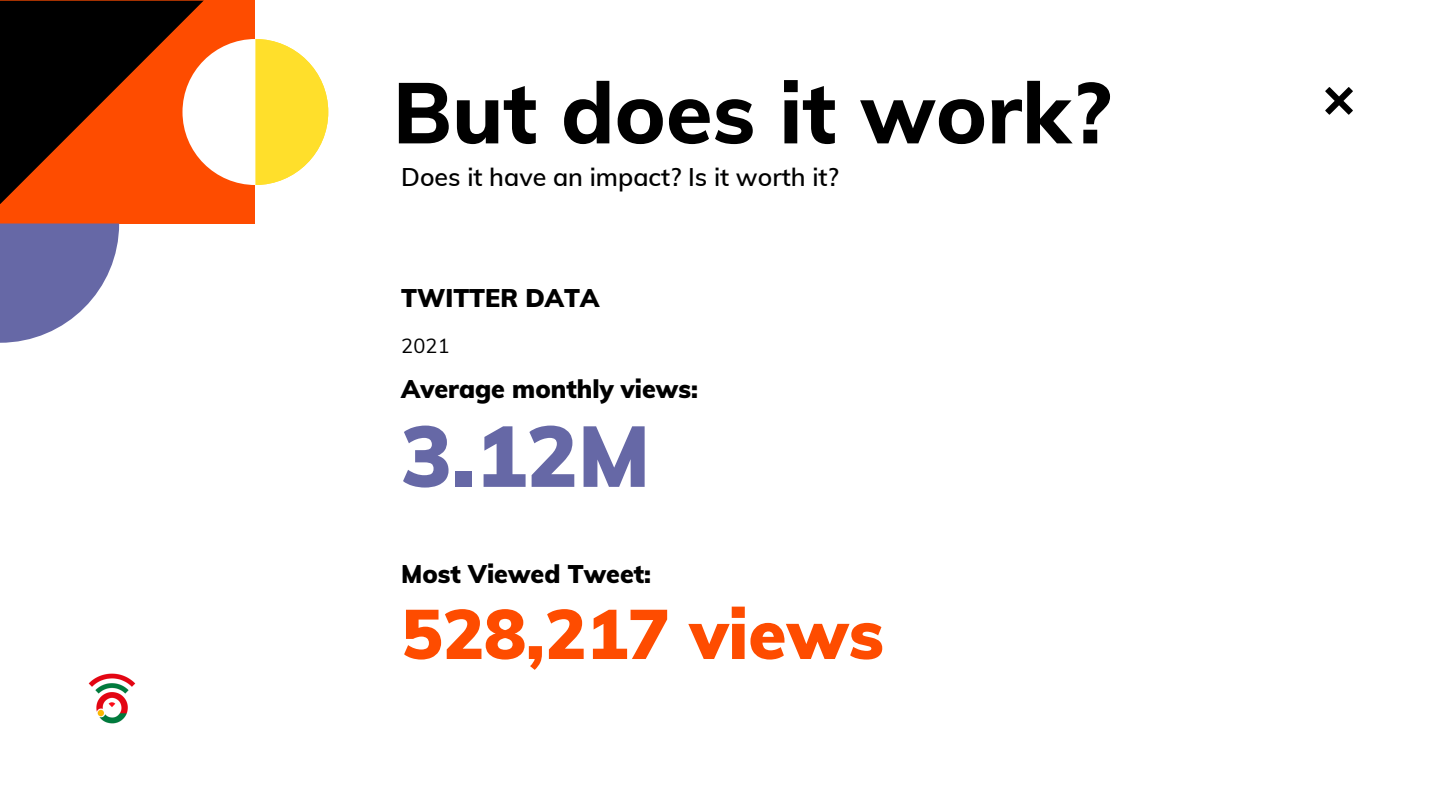
<style>
.page{position:relative;width:1440px;height:810px;background:#fff}
.page>*{position:absolute;margin:0;border:0;box-sizing:border-box;transform-origin:0 0}
.t1{font:800 85px "Muli";color:#000}
.t2{font:900 85px "Muli";color:#6668a6}
.t3{font:900 69.2px "Muli";color:#fe4c00}
.t4{font:900 25px "Muli";color:#000}
.t5{font:600 25px "Muli";color:#000}
.t6{font:20px "Muli";color:#000}
</style>
<div class="page">
<div style="left:0;top:0;width:255px;height:224px;background:#fe4c00"></div>
<svg style="left:0;top:0;width:328px;height:204px"></svg>
<svg style="left:0;top:224px;width:119px;height:119px"></svg>
<svg style="left:1325px;top:87px;width:28px;height:28px"></svg>
<img style="left:88px;top:673px;width:48px;height:51px">
<p class="t1" style="left:393px;top:58px;width:720px">But does it work?</p>
<p class="t5" style="left:401px;top:161px;width:439px">Does it have an impact? Is it worth it?</p>
<p class="t4" style="left:401px;top:281px;width:200px">TWITTER DATA</p>
<p class="t6" style="left:401px;top:333px;width:50px">2021</p>
<p class="t4" style="left:401px;top:373px;width:298px">Average monthly views:</p>
<p class="t2" style="left:401px;top:401px;width:251px">3.12M</p>
<p class="t4" style="left:401px;top:558px;width:251px">Most Viewed Tweet:</p>
<p class="t3" style="left:401px;top:589px;width:484px">528,217 views</p>
</div>
